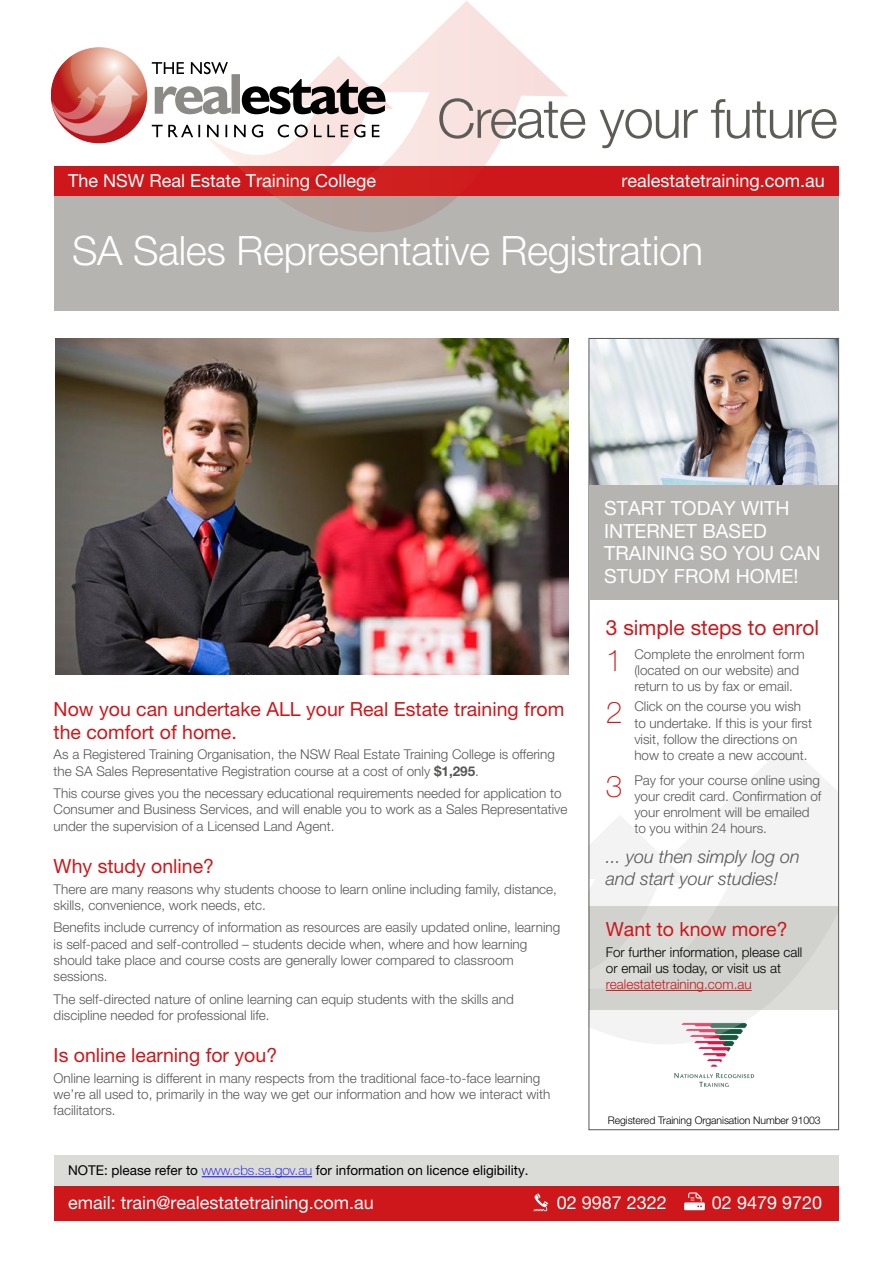
<style>
.page{position:relative;width:893px;height:1263px;background:#fff}
.page>*{position:absolute;margin:0;border:0;box-sizing:border-box;transform-origin:0 0}
.Subheads_red{font:300 54.3px "Helvetica Neue LT Pro";letter-spacing:-.02em;color:#5d5c57}
.Heads_big_reversed{font:300 40.5px "Helvetica Neue LT Pro";letter-spacing:-.01em;color:#fff}
.Bodycopy{font:100 30px "Helvetica Neue LT Pro";color:#cd171a}
.Subheads_red-2{font:21px "Helvetica Neue LT Pro";color:#cd171a}
.Subheads_red-3{font:19.5px/23.4px "Helvetica Neue LT Pro";color:#cd171a}
.Subheads_red-4{font:19.5px/22.5px "Helvetica Neue LT Pro";color:#fff}
.Subheads_red-5{font:18px "Helvetica Neue LT Pro";color:#fff}
.Bodycopy-2{font:italic 300 18px/21.6px "Helvetica Neue LT Pro";color:#575756}
.Bodycopy-3{font:300 13.5px/16.2px "Helvetica Neue LT Pro";color:#575756}
.Bodycopy-4{font:300 13.5px/16.2px "Helvetica Neue LT Pro";color:#000}
.Subheads_red-6{font:13.5px "Helvetica Neue LT Pro";color:#000}
.Bodycopy-5{font:300 10.5px "Helvetica Neue LT Pro";letter-spacing:-.01em;color:#000}
.s1{font-weight:700}
.s2{font-weight:100;color:#00f}
.s3{color:#cd171a}
</style>
<div class="page">
<div style="left:54px;top:1155px;width:785px;height:38px;background:#dbdbd8"></div>
<div style="left:54px;top:166px;width:785px;height:30px;background:#cd171a"></div>
<svg style="left:393px;top:1px;width:175px;height:165px"></svg>
<div style="left:54px;top:1186px;width:785px;height:34px;background:#cd171a"></div>
<hr style="left:202px;top:1176px;width:110px;height:1px;background:#00f">
<svg style="left:533px;top:1193px;width:16px;height:18px"></svg>
<svg style="left:684px;top:1192px;width:21px;height:18px"></svg>
<div style="left:54px;top:196px;width:785px;height:114px;background:#b5b4b0"></div>
<img style="left:674px;top:1046px;width:80px;height:41px">
<img style="left:591px;top:340px;width:246px;height:145px">
<img style="left:56px;top:339px;width:512px;height:335px">
<svg style="left:591px;top:744px;width:246px;height:302px;fill:#f3f3f3"></svg>
<div style="left:589px;top:906px;width:249px;height:104px;background:#d1d1ce"></div>
<div style="left:589px;top:485px;width:249px;height:115px;background:#b5b4b0"></div>
<hr style="left:606px;top:990px;width:146px;height:1px;background:#cd171a">
<img style="left:51px;top:47px;width:96px;height:96px;border-radius:47px">
<svg style="left:152px;top:56px;width:241px;height:176px"></svg>
<p class="Subheads_red" style="left:437px;top:85px;width:402px">Create your future</p>
<p class="Subheads_red-5" style="left:68px;top:170px;width:309px">The NSW Real Estate Training College</p>
<p class="Subheads_red-5" style="left:622px;top:170px;width:205px">realestatetraining.com.au</p>
<p class="Heads_big_reversed" style="left:72px;top:226px;width:633px">SA Sales Representative Registration</p>
<p class="Subheads_red-4" style="left:604px;top:497px;width:218px">START TODAY WITH<br>INTERNET BASED<br>TRAINING SO YOU CAN<br>STUDY FROM HOME!</p>
<p class="Subheads_red-3" style="left:54px;top:697px;width:512px">Now you can undertake ALL your Real Estate training from the comfort of home.</p>
<p class="Bodycopy-3" style="left:54px;top:746px;width:503px">As a Registered Training Organisation, the NSW Real Estate Training College is offering the SA Sales Representative Registration course at a cost of only <span class="s1">$1,295</span>.</p>
<p class="Bodycopy-3" style="left:54px;top:785px;width:515px">This course gives you the necessary educational requirements needed for application to<br>Consumer and Business Services, and will enable you to work as a Sales Representative under the supervision of a Licensed Land Agent.</p>
<p class="Subheads_red-3" style="left:54px;top:854px;width:162px">Why study online?</p>
<p class="Bodycopy-3" style="left:54px;top:880px;width:505px">There are many reasons why students choose to learn online including family, distance, skills, convenience, work needs, etc.</p>
<p class="Bodycopy-3" style="left:54px;top:919px;width:508px">Benefits include currency of information as resources are easily updated online, learning is self-paced and self-controlled – students decide when, where and how learning should take place and course costs are generally lower compared to classroom sessions.</p>
<p class="Bodycopy-3" style="left:54px;top:990px;width:462px">The self-directed nature of online learning can equip students with the skills and discipline needed for professional life.</p>
<p class="Subheads_red-3" style="left:54px;top:1043px;width:225px">Is online learning for you?</p>
<p class="Bodycopy-3" style="left:54px;top:1069px;width:498px">Online learning is different in many respects from the traditional face-to-face learning we’re all used to, primarily in the way we get our information and how we interact with facilitators.</p>
<p class="Subheads_red-6" style="left:68px;top:1162px;width:462px">NOTE: please refer to <span class="s2">www.cbs.sa.gov.au</span> for information on licence eligibility.</p>
<p class="Subheads_red-2" style="left:606px;top:615px;width:215px">3 simple steps to enrol</p>
<p class="Bodycopy" style="left:606px;top:643px;width:18px">1</p>
<p class="Bodycopy-3" style="left:634px;top:645px;width:172px">Complete the enrolment form (located on our website) and return to us by fax or email.</p>
<p class="Bodycopy" style="left:606px;top:695px;width:18px">2</p>
<p class="Bodycopy-3" style="left:634px;top:698px;width:179px">Click on the course you wish to undertake. If this is your first visit, follow the directions on how to create a new account.</p>
<p class="Bodycopy" style="left:606px;top:769px;width:18px">3</p>
<p class="Bodycopy-3" style="left:634px;top:771px;width:189px">Pay for your course online using your credit card. Confirmation of your enrolment will be emailed to you within 24 hours.</p>
<p class="Bodycopy-2" style="left:606px;top:846px;width:196px">... you then simply log on and start your studies!</p>
<p class="Subheads_red-3" style="left:606px;top:917px;width:183px">Want to know more?</p>
<p class="Bodycopy-4" style="left:606px;top:943px;width:198px">For further information, please call or email us today, or visit us at <span class="s3">realestatetraining.com.au</span></p>
<p class="Bodycopy-5" style="left:608px;top:1113px;width:214px">Registered Training Organisation Number 91003</p>
<p class="Subheads_red-5" style="left:68px;top:1192px;width:307px">email: train@realestatetraining.com.au</p>
<p class="Subheads_red-5" style="left:557px;top:1192px;width:112px">02 9987 2322</p>
<p class="Subheads_red-5" style="left:712px;top:1192px;width:112px">02 9479 9720</p>
</div>
